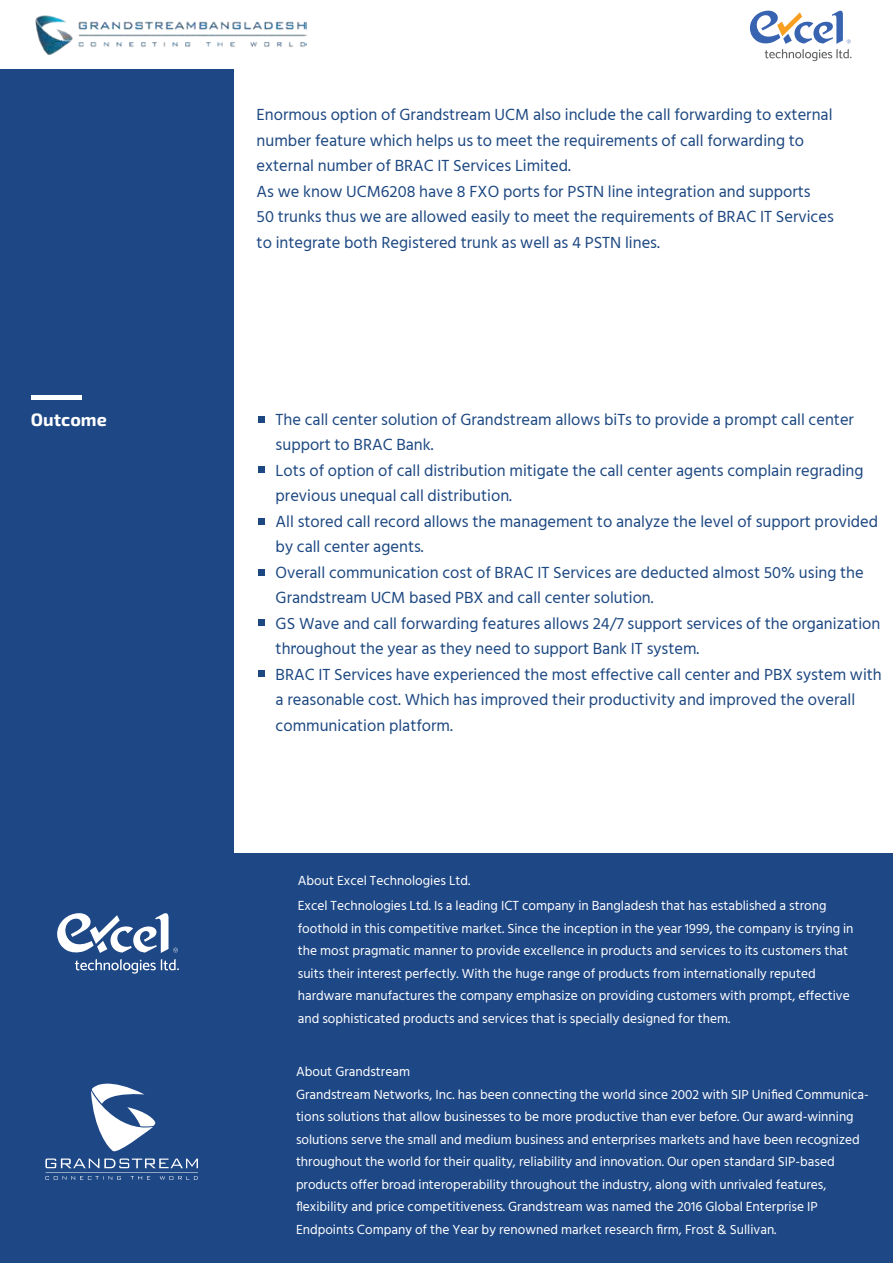
<style>
.page{position:relative;width:893px;height:1263px;background:#fff}
.page>*{position:absolute;margin:0;border:0;box-sizing:border-box;transform-origin:0 0}
.t1{font:700 18px "Exo 2";color:#fff}
.t2{font:16.5px/25.5px "Hind Siliguri";color:#1c4781}
.t3{font:13.5px/22.5px "Hind Siliguri";color:#fff}
</style>
<div class="page">
<div style="left:0;top:69px;width:234px;height:1194px;background:#1e4786"></div>
<div style="left:31px;top:395px;width:51px;height:5px;background:#fff"></div>
<svg style="left:258px;top:416px;width:6px;height:6px"></svg>
<svg style="left:258px;top:467px;width:6px;height:6px"></svg>
<svg style="left:258px;top:518px;width:6px;height:6px"></svg>
<div style="left:258px;top:569px;width:6px;height:7px;background:#1c4781"></div>
<div style="left:258px;top:619px;width:6px;height:7px;background:#1c4781"></div>
<svg style="left:258px;top:671px;width:6px;height:6px"></svg>
<svg style="left:750px;top:10px;width:102px;height:51px"></svg>
<img style="left:35px;top:15px;width:272px;height:40px">
<div style="left:0;top:853px;width:893px;height:410px;background:#1e4786"></div>
<svg style="left:45px;top:1083px;width:153px;height:97px"></svg>
<svg style="left:75px;top:959px;width:104px;height:15px"></svg>
<svg style="left:57px;top:913px;width:121px;height:40px"></svg>
<p class="t2" style="left:257px;top:103px;width:579px">Enormous option of Grandstream UCM also include the call forwarding to external number feature which helps us to meet the requirements of call forwarding to external number of BRAC IT Services Limited.<br>As we know UCM6208 have 8 FXO ports for PSTN line integration and supports<br>50 trunks thus we are allowed easily to meet the requirements of BRAC IT Services to integrate both Registered trunk as well as 4 PSTN lines.</p>
<h1 class="t1" style="left:31px;top:409px;width:77px">Outcome</h1>
<p class="t2" style="left:276px;top:408px;width:608px">The call center solution of Grandstream allows biTs to provide a prompt call center support to BRAC Bank.<br>Lots of option of call distribution mitigate the call center agents complain regrading previous unequal call distribution.<br>All stored call record allows the management to analyze the level of support provided by call center agents.<br>Overall communication cost of BRAC IT Services are deducted almost 50% using the Grandstream UCM based PBX and call center solution.<br>GS Wave and call forwarding features allows 24/7 support services of the organization throughout the year as they need to support Bank IT system.<br>BRAC IT Services have experienced the most effective call center and PBX system with a reasonable cost. Which has improved their productivity and improved the overall communication platform.</p>
<p class="t3" style="left:298px;top:870px;width:174px">About Excel Technologies Ltd.</p>
<p class="t3" style="left:298px;top:895px;width:557px">Excel Technologies Ltd. Is a leading ICT company in Bangladesh that has established a strong foothold in this competitive market. Since the inception in the year 1999, the company is trying in the most pragmatic manner to provide excellence in products and services to its customers that suits their interest perfectly. With the huge range of products from internationally reputed hardware manufactures the company emphasize on providing customers with prompt, effective and sophisticated products and services that is specially designed for them.</p>
<p class="t3" style="left:296px;top:1061px;width:116px">About Grandstream</p>
<p class="t3" style="left:296px;top:1084px;width:574px">Grandstream Networks, Inc. has been connecting the world since 2002 with SIP Unified Communica&shy;tions solutions that allow businesses to be more productive than ever before. Our award-winning solutions serve the small and medium business and enterprises markets and have been recognized throughout the world for their quality, reliability and innovation. Our open standard SIP-based products offer broad interoperability throughout the industry, along with unrivaled features, flexibility and price competitiveness. Grandstream was named the 2016 Global Enterprise IP Endpoints Company of the Year by renowned market research firm, Frost &amp; Sullivan.</p>
</div>
